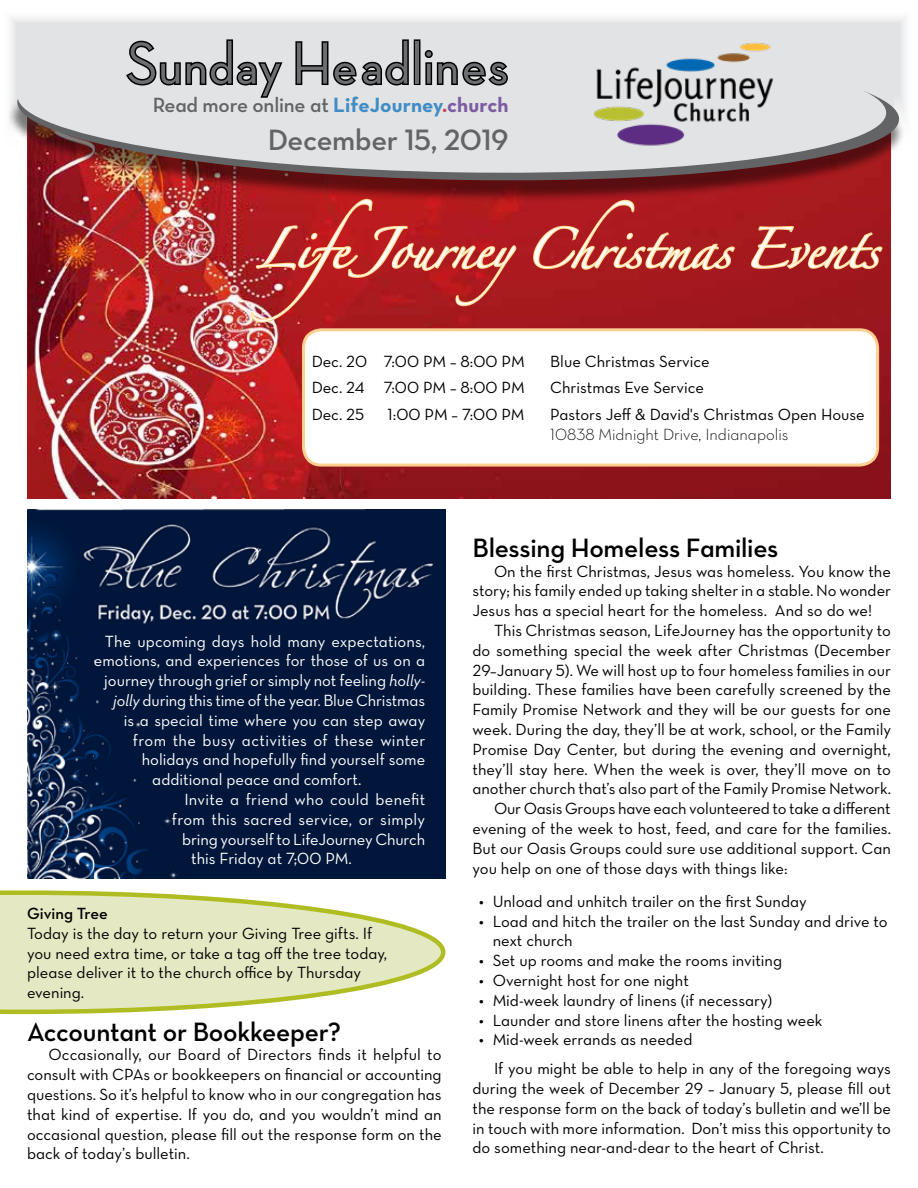
<style>
.page{position:relative;width:918px;height:1188px;background:#fff}
.page>*{position:absolute;margin:0;border:0;box-sizing:border-box;transform-origin:0 0}
.t1{font:500 60px "Neutra Disp";letter-spacing:.025em;color:#6d6e71}
.t2{font:36px "Zapfino";letter-spacing:-.015em;color:#fffefa}
.t3{font:30px "Neutra Text Demi Alt";letter-spacing:-.01em;color:#636466}
.t4{font:27px "Neutra Text Demi Alt";letter-spacing:-.01em;color:#000}
.t5{font:21px "Neutra Text Demi Alt";letter-spacing:-.01em;color:#636466}
.t6{font:16.5px/19.8px "Neutra Text Book Alt";color:#000;text-align:justify}
.t7{font:16.5px "Neutra Text Book Alt";color:#fff}
.t8{font:16.5px "Neutra Text Book Alt";letter-spacing:.02em;color:#fff}
.t9{font:16.5px "Neutra Text Light Alt";color:#000}
.t10{font:16.5px "Neutra Text Demi Alt";color:#000}
.s1{font-family:"Neutra Text Bold Alt";color:#408dc5}
.s2{font-family:"Neutra Text Bold Alt";color:#c4495e}
.s3{font-family:"Neutra Text Bold Alt";color:#7b5ca2}
.s4{font-family:"Neutra Text Book Italic Alt"}
.s5{font-family:"Myriad Pro"}
</style>
<div class="page">
<img style="left:27px;top:203px;width:864px;height:296px">
<svg style="left:11px;top:18px;width:894px;height:29px;background:#e5e6e7"></svg>
<div style="left:7px;top:47px;width:898px;height:156px;background:#000;opacity:.5"></div>
<svg style="left:14px;top:37px;width:888px;height:147px;background:#924e4e"></svg>
<svg style="left:15px;top:33px;width:874px;height:143px;background:#ccc3c3"></svg>
<svg style="left:124px;top:38px;width:161px;height:61px;background:#aaabac"></svg>
<svg style="left:294px;top:38px;width:116px;height:49px;background:#969697"></svg>
<div style="left:414px;top:39px;width:6px;height:46px;border:3px solid #000"></div>
<svg style="left:423px;top:49px;width:86px;height:38px;background:#8f9091"></svg>
<img style="left:578px;top:37px;width:210px;height:116px">
<svg style="left:249px;top:198px;width:269px;height:126px;background:#b9302c"></svg>
<svg style="left:532px;top:198px;width:204px;height:77px;background:#b93932"></svg>
<svg style="left:750px;top:225px;width:134px;height:46px;background:#ba4a3c"></svg>
<div style="left:303px;top:330px;width:575px;height:135px;background:#fff;border-radius:18px"></div>
<div style="left:302px;top:328px;width:577px;height:139px;border:3px solid #ffcf90;border-radius:18px"></div>
<img style="left:27px;top:510px;width:418px;height:368px">
<svg style="left:0;top:890px;width:445px;height:124px"></svg>
<h1 class="t1" style="left:126px;top:30px;width:383px">Sunday Headlines</h1>
<p class="t5" style="left:153px;top:92px;width:358px">Read more online at <span class="s1">LifeJourney</span><span class="s2">.</span><span class="s3">church</span></p>
<h3 class="t3" style="left:268px;top:121px;width:243px">December 15, 2019</h3>
<h2 class="t2" style="left:256px;top:234px;width:625px">Life JourneyChristmas Events</h2>
<p class="t6" style="left:312px;top:351px;width:215px">Dec. 20 7:00 PM – 8:00 PM</p>
<p class="t6" style="left:550px;top:351px;width:161px">Blue Christmas Service</p>
<p class="t6" style="left:312px;top:378px;width:215px">Dec. 24 7:00 PM – 8:00 PM</p>
<p class="t6" style="left:550px;top:378px;width:155px">Christmas Eve Service</p>
<p class="t6" style="left:312px;top:404px;width:54px">Dec. 25</p>
<p class="t6" style="left:388px;top:404px;width:138px">1:00 PM – 7:00 PM</p>
<p class="t6" style="left:550px;top:404px;width:316px">Pastors Jeff &amp; David's Christmas Open House</p>
<p class="t9" style="left:550px;top:424px;width:240px">10838 Midnight Drive, Indianapolis</p>
<p class="t7" style="left:105px;top:631px;width:322px">The upcoming days hold many expectations,</p>
<p class="t7" style="left:94px;top:651px;width:333px">emotions, and experiences for those of us on a</p>
<p class="t7" style="left:104px;top:671px;width:322px">journey through grief or simply not feeling <span class="s4">holly-</span></p>
<p class="t7" style="left:113px;top:690px;width:313px"><span class="s4">jolly</span> during this time of the year. Blue Christmas</p>
<p class="t7" style="left:124px;top:710px;width:303px">is a special time where you can step away</p>
<p class="t8" style="left:133px;top:730px;width:294px">from the busy activities of these winter</p>
<p class="t7" style="left:142px;top:750px;width:285px">holidays and hopefully find yourself some</p>
<p class="t7" style="left:152px;top:770px;width:211px">additional peace and comfort.</p>
<p class="t8" style="left:184px;top:789px;width:242px">Invite a friend who could benefit</p>
<p class="t8" style="left:172px;top:809px;width:255px">from this sacred service, or simply</p>
<p class="t7" style="left:182px;top:829px;width:244px">bring yourself to LifeJourney Church</p>
<p class="t7" style="left:191px;top:849px;width:162px">this Friday at 7;00 PM.</p>
<p class="t10" style="left:27px;top:903px;width:82px">Giving Tree</p>
<p class="t6" style="left:27px;top:923px;width:362px;text-align:left">Today is the day to return your Giving Tree gifts. If you need extra time, or take a tag off the tree today, please deliver it to the church office by Thursday evening.</p>
<h3 class="t4" style="left:27px;top:1015px;width:316px">Accountant or Bookkeeper?</h3>
<p class="t6" style="left:27px;top:1045px;width:416px;text-indent:22px">Occasionally, our Board of Directors finds it helpful to consult with CPAs or bookkeepers on financial or accounting questions. So it’s helpful to know who in our congregation has that kind of expertise. If you do, and you wouldn’t mind an occasional question, please fill out the response form on the back of today’s bulletin.</p>
<h3 class="t4" style="left:472px;top:531px;width:307px">Blessing Homeless Families</h3>
<p class="t6" style="left:473px;top:561px;width:420px;text-indent:22px">On the first Christmas, Jesus was homeless. You know the story; his family ended up taking shelter in a stable. No wonder Jesus has a special heart for the homeless. And so do we!</p>
<p class="t6" style="left:494px;top:620px;width:398px">This Christmas season, LifeJourney has the opportunity to</p>
<p class="t6" style="left:473px;top:640px;width:420px">do something special the week after Christmas (December</p>
<p class="t6" style="left:473px;top:660px;width:420px">29–January 5). We will host up to four homeless families in our</p>
<p class="t6" style="left:473px;top:680px;width:420px">building. These families have been carefully screened by the</p>
<p class="t6" style="left:473px;top:699px;width:420px">Family Promise Network and they will be our guests for one</p>
<p class="t6" style="left:473px;top:719px;width:420px">week. During the day, they’ll be at work, school, or the Family</p>
<p class="t6" style="left:473px;top:739px;width:420px">Promise Day Center, but during the evening and overnight,</p>
<p class="t6" style="left:473px;top:759px;width:420px">they’ll stay here. When the week is over, they’ll move on to</p>
<p class="t6" style="left:473px;top:779px;width:420px">another church that’s also part of the Family Promise Network.</p>
<p class="t6" style="left:494px;top:798px;width:398px">Our Oasis Groups have each volunteered to take a different</p>
<p class="t6" style="left:473px;top:818px;width:420px">evening of the week to host, feed, and care for the families.</p>
<p class="t6" style="left:473px;top:838px;width:420px">But our Oasis Groups could sure use additional support. Can</p>
<p class="t6" style="left:473px;top:858px;width:317px">you help on one of those days with things like:</p>
<p class="t6" style="left:479px;top:891px;width:329px"><span class="s5">•</span> Unload and unhitch trailer on the first Sunday</p>
<p class="t6" style="left:493px;top:911px;width:397px;text-indent:-13px"><span class="s5">•</span> Load and hitch the trailer on the last Sunday and drive to next church</p>
<p class="t6" style="left:479px;top:950px;width:304px"><span class="s5">•</span> Set up rooms and make the rooms inviting</p>
<p class="t6" style="left:479px;top:970px;width:211px"><span class="s5">•</span> Overnight host for one night</p>
<p class="t6" style="left:479px;top:990px;width:294px"><span class="s5">•</span> Mid-week laundry of linens (if necessary)</p>
<p class="t6" style="left:479px;top:1010px;width:345px"><span class="s5">•</span> Launder and store linens after the hosting week</p>
<p class="t6" style="left:494px;top:1025px;width:398px;line-height:28.8px;text-indent:-15px"><span class="s5">•</span> Mid-week errands as needed<br>If you might be able to help in any of the foregoing ways</p>
<p class="t6" style="left:473px;top:1078px;width:420px">during the week of December 29 – January 5, please fill out the response form on the back of today’s bulletin and we’ll be in touch with more information. Don’t miss this opportunity to do something near-and-dear to the heart of Christ.</p>
</div>
